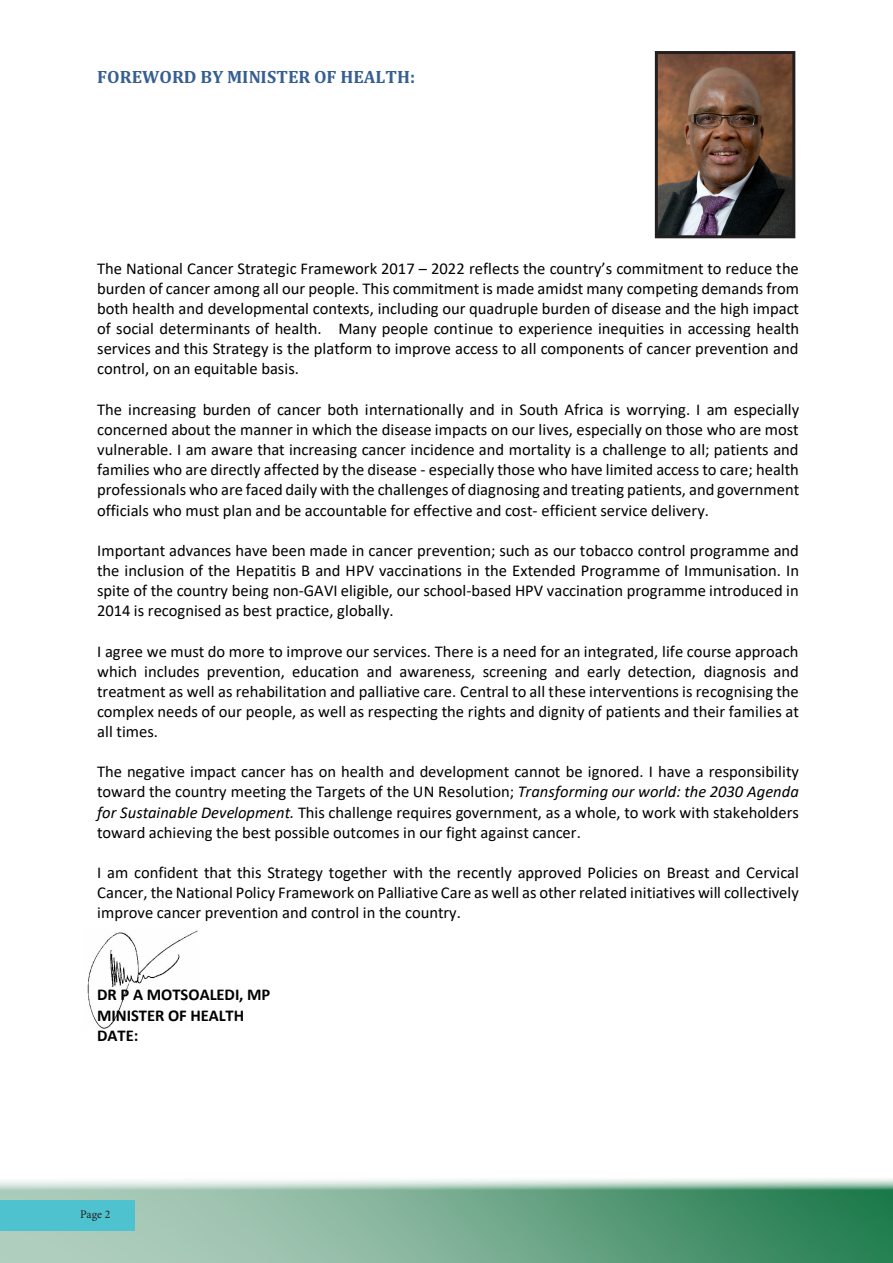
<style>
.page{position:relative;width:893px;height:1263px;background:#fff}
.page>*{position:absolute;margin:0;border:0;box-sizing:border-box;transform-origin:0 0}
.t1{font:700 18px "Cambria";color:#365f91}
.t2{font:16.5px/20.1px "Calibri";color:#000;text-align:justify}
.t3{font:700 16.5px/20.1px "Calibri";color:#000}
.t4{font:11.7px "Minion Pro";color:#231f20}
.s1{font-style:italic}
</style>
<div class="page">
<svg style="left:0;top:1179px;width:893px;height:84px;background:#7cb095"></svg>
<div style="left:0;top:1200px;width:135px;height:30px;background:#4ec3cf"></div>
<img style="left:87px;top:930px;width:111px;height:99px">
<img style="left:659px;top:55px;width:132px;height:179px">
<div style="left:655px;top:51px;width:140px;height:187px;border:3px solid #231f20"></div>
<p class="t1" style="left:97px;top:64px;width:319px">FOREWORD BY MINISTER OF HEALTH:</p>
<p class="t2" style="left:97px;top:258px;width:704px">The National Cancer Strategic Framework 2017 – 2022 reflects the country’s commitment to reduce the burden of cancer among all our people. This commitment is made amidst many competing demands from both health and developmental contexts, including our quadruple burden of disease and the high impact of social determinants of health. Many people continue to experience inequities in accessing health services and this Strategy is the platform to improve access to all components of cancer prevention and control, on an equitable basis.</p>
<p class="t2" style="left:97px;top:399px;width:704px">The increasing burden of cancer both internationally and in South Africa is worrying. I am especially concerned about the manner in which the disease impacts on our lives, especially on those who are most vulnerable. I am aware that increasing cancer incidence and mortality is a challenge to all; patients and families who are directly affected by the disease - especially those who have limited access to care; health professionals who are faced daily with the challenges of diagnosing and treating patients, and government officials who must plan and be accountable for effective and cost- efficient service delivery.</p>
<p class="t2" style="left:97px;top:540px;width:704px">Important advances have been made in cancer prevention; such as our tobacco control programme and the inclusion of the Hepatitis B and HPV vaccinations in the Extended Programme of Immunisation. In spite of the country being non-GAVI eligible, our school-based HPV vaccination programme introduced in 2014 is recognised as best practice, globally.</p>
<p class="t2" style="left:97px;top:641px;width:703px">I agree we must do more to improve our services. There is a need for an integrated, life course approach which includes prevention, education and awareness, screening and early detection, diagnosis and treatment as well as rehabilitation and palliative care. Central to all these interventions is recognising the complex needs of our people, as well as respecting the rights and dignity of patients and their families at all times.</p>
<p class="t2" style="left:97px;top:761px;width:703px">The negative impact cancer has on health and development cannot be ignored. I have a responsibility toward the country meeting the Targets of the UN Resolution; <span class="s1">Transforming our world: the 2030 Agenda for Sustainable Development.</span> This challenge requires government, as a whole, to work with stakeholders toward achieving the best possible outcomes in our fight against cancer.</p>
<p class="t2" style="left:97px;top:862px;width:703px">I am confident that this Strategy together with the recently approved Policies on Breast and Cervical Cancer, the National Policy Framework on Palliative Care as well as other related initiatives will collectively improve cancer prevention and control in the country.</p>
<p class="t3" style="left:97px;top:985px;width:175px">DR P A MOTSOALEDI, MP<br>MINISTER OF HEALTH<br>DATE:</p>
<p class="t4" style="left:80px;top:1206px;width:31px">Page 2</p>
</div>
